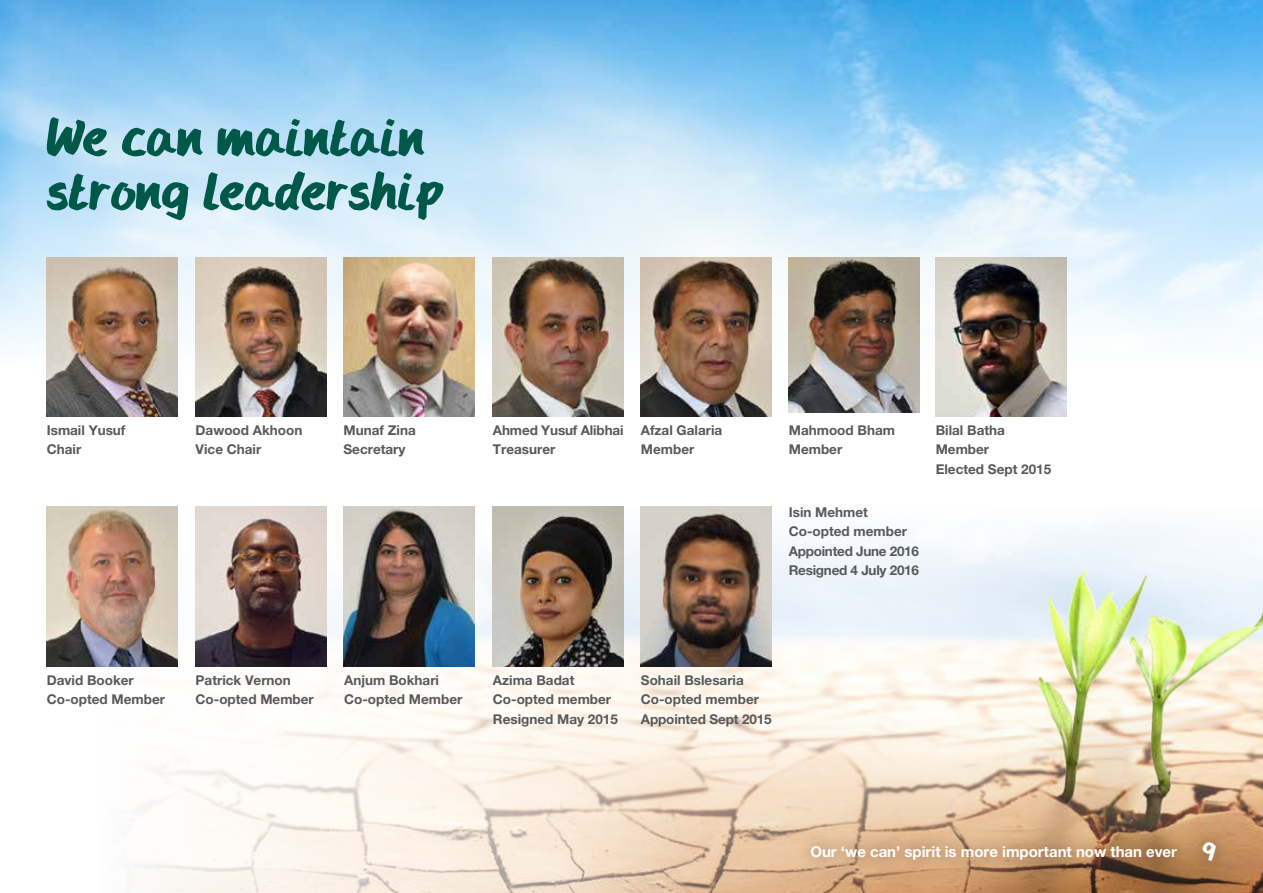
<style>
.page{position:relative;width:1263px;height:893px;background:#fff}
.page>*{position:absolute;margin:0;border:0;box-sizing:border-box;transform-origin:0 0}
.t1{font:56.25px/54px "HANDYHANDY";color:#005948}
.t2{font:700 15px "Helvetica Neue LT Pro";color:#fff}
.t3{font:700 13.5px/19.5px "Helvetica Neue LT Pro";color:#58595b}
.t4{font:700 13.5px/19.5px "Helvetica Neue LT Pro";letter-spacing:-.02em;color:#58595b}
.s1{font-family:"HANDYHANDY";font-weight:400;font-size:27px}
</style>
<div class="page">
<img style="left:143px;top:717px;width:863px;height:176px">
<img style="left:0;top:0;width:1263px;height:717px">
<img style="left:1006px;top:564px;width:257px;height:159px">
<svg style="left:502px;top:723px;width:761px;height:170px;background:#e2cbb1"></svg>
<img style="left:47px;top:257px;width:130px;height:160px">
<img style="left:47px;top:507px;width:130px;height:160px">
<img style="left:492px;top:257px;width:131px;height:160px">
<img style="left:344px;top:507px;width:130px;height:160px">
<img style="left:344px;top:257px;width:130px;height:160px">
<img style="left:196px;top:507px;width:130px;height:160px">
<img style="left:493px;top:507px;width:131px;height:160px">
<img style="left:789px;top:257px;width:130px;height:156px">
<img style="left:936px;top:257px;width:130px;height:160px">
<img style="left:641px;top:507px;width:131px;height:160px">
<img style="left:641px;top:257px;width:131px;height:160px">
<img style="left:196px;top:257px;width:130px;height:160px">
<div style="left:797px;top:833px;width:392px;height:40px;background:#000;opacity:.43"></div>
<div style="left:1189px;top:829px;width:40px;height:45px;background:#000;opacity:.43"></div>
<h1 class="t1" style="left:47px;top:111px;width:398px">We can maintain strong leadership</h1>
<p class="t3" style="left:47px;top:420px;width:80px">Ismail Yusuf<br>Chair</p>
<p class="t3" style="left:196px;top:420px;width:108px">Dawood Akhoon<br>Vice Chair</p>
<p class="t3" style="left:344px;top:420px;width:74px">Munaf Zina<br>Secretary</p>
<p class="t3" style="left:493px;top:420px;width:132px">Ahmed Yusuf Alibhai<br>Treasurer</p>
<p class="t3" style="left:641px;top:420px;width:83px">Afzal Galaria<br>Member</p>
<p class="t3" style="left:789px;top:420px;width:108px">Mahmood Bham<br>Member</p>
<p class="t3" style="left:936px;top:420px;width:117px">Bilal Batha<br>Member<br>Elected Sept 2015</p>
<p class="t4" style="left:789px;top:502px;width:132px">Isin Mehmet<br>Co-opted member<br>Appointed June 2016<br>Resigned 4 July 2016</p>
<p class="t3" style="left:47px;top:670px;width:120px">David Booker<br>Co-opted Member</p>
<p class="t3" style="left:196px;top:670px;width:120px">Patrick Vernon<br>Co-opted Member</p>
<p class="t3" style="left:344px;top:670px;width:120px">Anjum Bokhari<br>Co-opted Member</p>
<p class="t3" style="left:493px;top:670px;width:127px">Azima Badat<br>Co-opted member<br>Resigned May 2015</p>
<p class="t3" style="left:641px;top:670px;width:132px">Sohail Bslesaria<br>Co-opted member<br>Appointed Sept 2015</p>
<p class="t2" style="left:810px;top:842px;width:407px">Our ‘we can’ spirit is more important now than ever <span class="s1">9</span></p>
</div>
